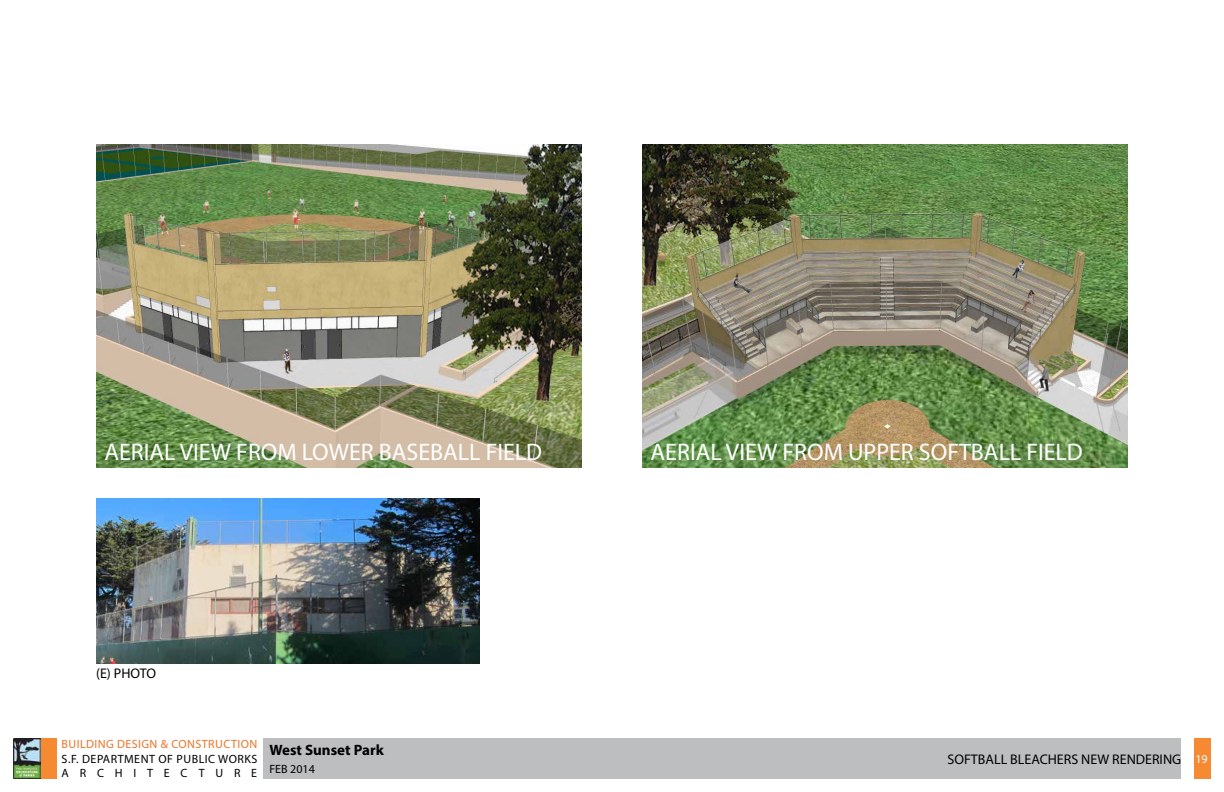
<style>
.page{position:relative;width:1224px;height:792px;background:#fff}
.page>*{position:absolute;margin:0;border:0;box-sizing:border-box;transform-origin:0 0}
.t1{font:24px "Myriad Pro";color:#fff}
.t2{font:700 15px "Myriad Pro";color:#000}
.t3{font:14px "Myriad Pro";color:#000}
.t4{font:14px "Myriad Pro";letter-spacing:-.01em;color:#000}
.t5{font:12px/14px "Myriad Pro";letter-spacing:.04em;color:#000}
.t6{font:12px "Myriad Pro";letter-spacing:.035em;color:#eb7529}
.t7{font:12px "Myriad Pro";color:#fff}
</style>
<div class="page">
<div style="left:40px;top:738px;width:17px;height:40px;background:#f58a33"></div>
<div style="left:263px;top:738px;width:918px;height:40px;background:#bcbec0"></div>
<img style="left:14px;top:738px;width:26px;height:40px">
<div style="left:1194px;top:738px;width:16px;height:40px;background:#f58a33"></div>
<img style="left:96px;top:144px;width:485px;height:324px">
<img style="left:643px;top:144px;width:485px;height:324px">
<img style="left:96px;top:498px;width:383px;height:166px">
<p class="t1" style="left:104px;top:437px;width:439px">AERIAL VIEW FROM LOWER BASEBALL FIELD</p>
<p class="t1" style="left:651px;top:437px;width:434px">AERIAL VIEW FROM UPPER SOFTBALL FIELD</p>
<p class="t4" style="left:96px;top:665px;width:61px">(E) PHOTO</p>
<p class="t6" style="left:62px;top:737px;width:197px">BUILDING DESIGN &amp; CONSTRUCTION</p>
<p class="t5" style="left:62px;top:751px;width:197px">S.F. DEPARTMENT OF PUBLIC WORKS<br>ARCHITECTURE</p>
<p class="t2" style="left:269px;top:740px;width:116px">West Sunset Park</p>
<p class="t5" style="left:269px;top:761px;width:47px">FEB 2014</p>
<p class="t3" style="left:948px;top:750px;width:235px">SOFTBALL BLEACHERS NEW RENDERING</p>
<p class="t7" style="left:1195px;top:751px;width:14px">19</p>
</div>
